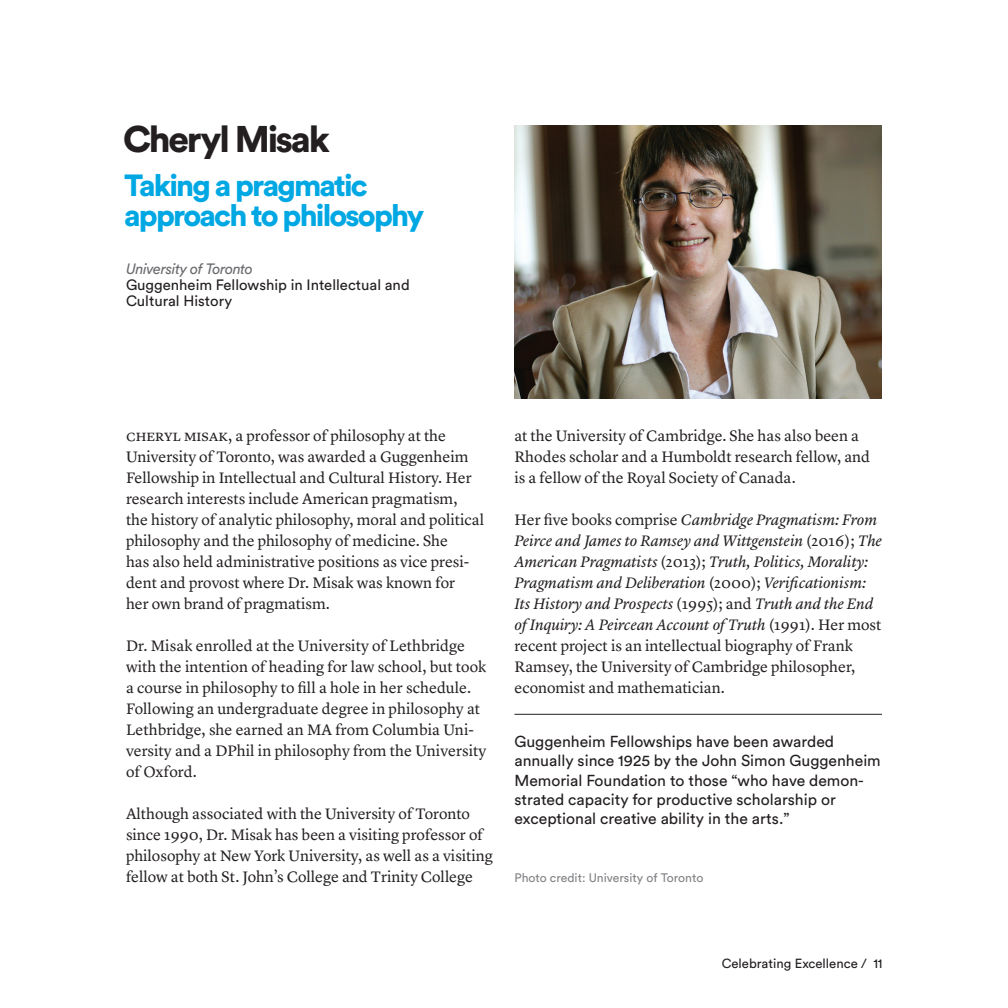
<style>
.page{position:relative;width:1008px;height:1008px;background:#fff}
.page>*{position:absolute;margin:0;border:0;box-sizing:border-box;transform-origin:0 0}
.Recipient_Name{font:900 36.75px "Circular Std";letter-spacing:-.06em;color:#231f20}
.Recipient_Name-2{font:900 30.28px/30.3px "Circular Std";letter-spacing:-.06em;color:#00a8e3}
.Body_Copy{font:15.75px/21px "Lyon Text";color:#231f20}
.Body_Copy-2{font:italic 15.75px/21px "Lyon Text";letter-spacing:-.005em;color:#231f20}
.t1{font:15.75px/19.2px "Circular Std";color:#231f20}
.Sections_Headers{font:14.88px/15.8px "Circular Std";color:#231f20}
.Sections_Headers-2{font:italic 14.88px "Circular Std";letter-spacing:-.03em;color:#6c6d70}
.t2{font:13.12px "Circular Std";color:#231f20}
.Sections_Headers-3{font:12.25px "Circular Std";color:#808285}
.s1{font-style:normal}
</style>
<div class="page">
<img style="left:514px;top:126px;width:368px;height:273px">
<hr style="left:514px;top:714px;width:368px;height:1px;background:#231f20">
<p class="Recipient_Name" style="left:123px;top:115px;width:208px">Cheryl Misak</p>
<p class="Recipient_Name-2" style="left:124px;top:169px;width:302px">Taking a pragmatic approach to philosophy</p>
<p class="Sections_Headers-2" style="left:126px;top:260px;width:128px">University of Toronto</p>
<p class="Sections_Headers" style="left:126px;top:277px;width:285px">Guggenheim Fellowship in Intellectual and<br>Cultural History</p>
<p class="Body_Copy" style="left:126px;top:424px;width:360px">cheryl misak, a professor of philosophy at the University of Toronto, was awarded a Guggenheim Fellowship in Intellectual and Cultural History. Her research interests include American pragmatism,<br>the history of analytic philosophy, moral and political philosophy and the philosophy of medicine. She<br>has also held administrative positions as vice presi&shy;dent and provost where Dr. Misak was known for<br>her own brand of pragmatism.</p>
<p class="Body_Copy" style="left:126px;top:634px;width:362px">Dr. Misak enrolled at the University of Lethbridge with the intention of heading for law school, but took a course in philosophy to fill a hole in her schedule.<br>Following an undergraduate degree in philosophy at Lethbridge, she earned an MA from Columbia Uni&shy;versity and a DPhil in philosophy from the University of Oxford.</p>
<p class="Body_Copy" style="left:126px;top:802px;width:369px">Although associated with the University of Toronto since 1990, Dr. Misak has been a visiting professor of philosophy at New York University, as well as a visiting fellow at both St. John’s College and Trinity College</p>
<p class="Body_Copy" style="left:514px;top:424px;width:357px">at the University of Cambridge. She has also been a<br>Rhodes scholar and a Humboldt research fellow, and is a fellow of the Royal Society of Canada.</p>
<p class="Body_Copy-2" style="left:514px;top:508px;width:369px"><span class="s1">Her five books comprise</span> Cambridge Pragmatism: From Peirce and James to Ramsey and Wittgenstein <span class="s1">(2016);</span> The American Pragmatists <span class="s1">(2013);</span> Truth, Politics, Morality:<br>Pragmatism and Deliberation <span class="s1">(2000);</span> Verificationism:<br>Its History and Prospects <span class="s1">(1995); and</span> Truth and the End of Inquiry: A Peircean Account of Truth <span class="s1">(1991). Her most recent project is an intellectual biography of Frank Ramsey, the University of Cambridge philosopher, economist and mathematician.</span></p>
<p class="t1" style="left:514px;top:732px;width:368px">Guggenheim Fellowships have been awarded annually since 1925 by the John Simon Guggenheim Memorial Foundation to those “who have demon&shy;strated capacity for productive scholarship or exceptional creative ability in the arts.”</p>
<p class="Sections_Headers-3" style="left:514px;top:870px;width:190px">Photo credit: University of Toronto</p>
<p class="t2" style="left:722px;top:955px;width:162px">Celebrating Excellence / 11</p>
</div>
